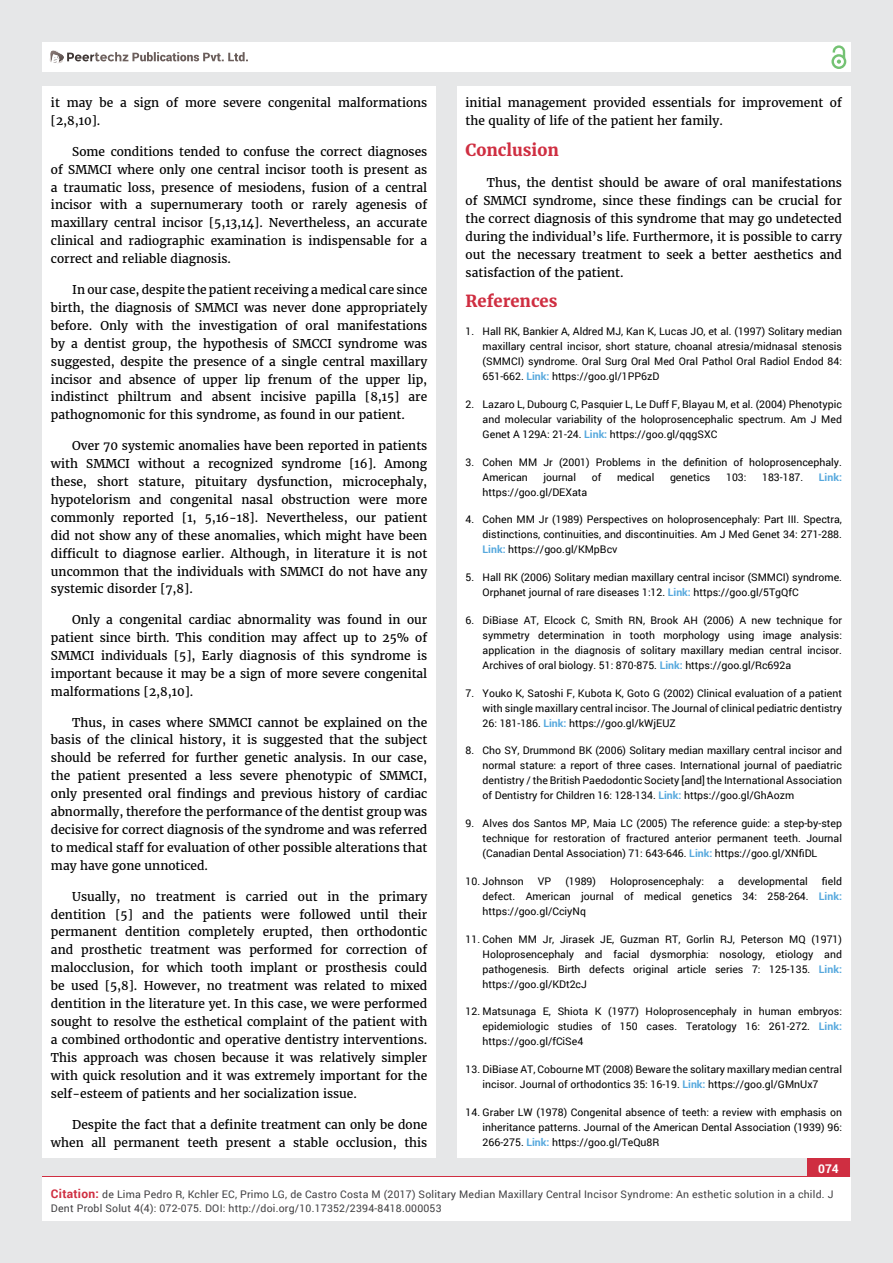
<style>
.page{position:relative;width:893px;height:1263px;background:#e6e7e8}
.page>*{position:absolute;margin:0;border:0;box-sizing:border-box;transform-origin:0 0}
.t1{font:700 16.5px "Merriweather";color:#cf2e41}
.t2{font:12px/18px "Merriweather";color:#000;text-align:justify}
.t3{font:700 12px "Roboto";color:#fff}
.t4{font:10.5px/15px "Roboto";color:#000;text-align:justify}
.t5{font:10.5px/13.5px "Roboto";letter-spacing:.02em;color:#414042}
.t6{font:700 10.5px "Roboto";color:#56a8dd}
.s1{font-weight:700;color:#56a8dd}
.s2{font-weight:700;font-size:12px;color:#cf2e41}
</style>
<div class="page">
<div style="left:42px;top:43px;width:808px;height:29px;background:#fff"></div>
<div style="left:831px;top:54px;width:15px;height:15px;border:2px solid #74c273;border-radius:50%"></div>
<svg style="left:831px;top:45px;width:15px;height:19px"></svg>
<div style="left:807px;top:1157px;width:43px;height:50px;background:#cf2e41"></div>
<svg style="left:49px;top:50px;width:199px;height:14px"></svg>
<div style="left:42px;top:1177px;width:808px;height:43px;background:#fff"></div>
<div style="left:42px;top:87px;width:394px;height:1071px;background:#fff"></div>
<div style="left:457px;top:87px;width:393px;height:1071px;background:#fff"></div>
<p class="t2" style="left:51px;top:94px;width:378px">it may be a sign of more severe congenital malformations [2,8,10].</p>
<p class="t2" style="left:51px;top:142px;width:378px;text-indent:21px">Some conditions tended to confuse the correct diagnoses of SMMCI where only one central incisor tooth is present as a traumatic loss, presence of mesiodens, fusion of a central incisor with a supernumerary tooth or rarely agenesis of maxillary central incisor [5,13,14]. Nevertheless, an accurate clinical and radiographic examination is indispensable for a correct and reliable diagnosis.</p>
<p class="t2" style="left:51px;top:281px;width:378px;text-indent:21px">In our case, despite the patient receiving a medical care since birth, the diagnosis of SMMCI was never done appropriately before. Only with the investigation of oral manifestations by a dentist group, the hypothesis of SMCCI syndrome was suggested, despite the presence of a single central maxillary incisor and absence of upper lip frenum of the upper lip, indistinct philtrum and absent incisive papilla [8,15] are pathognomonic for this syndrome, as found in our patient.</p>
<p class="t2" style="left:51px;top:437px;width:378px;text-indent:21px">Over 70 systemic anomalies have been reported in patients with SMMCI without a recognized syndrome [16]. Among these, short stature, pituitary dysfunction, microcephaly, hypotelorism and congenital nasal obstruction were more commonly reported [1, 5,16-18]. Nevertheless, our patient did not show any of these anomalies, which might have been difficult to diagnose earlier. Although, in literature it is not uncommon that the individuals with SMMCI do not have any systemic disorder [7,8].</p>
<p class="t2" style="left:51px;top:611px;width:378px;text-indent:21px">Only a congenital cardiac abnormality was found in our patient since birth. This condition may affect up to 25% of SMMCI individuals [5], Early diagnosis of this syndrome is important because it may be a sign of more severe congenital malformations [2,8,10].</p>
<p class="t2" style="left:51px;top:713px;width:378px;text-indent:21px">Thus, in cases where SMMCI cannot be explained on the basis of the clinical history, it is suggested that the subject should be referred for further genetic analysis. In our case, the patient presented a less severe phenotypic of SMMCI, only presented oral findings and previous history of cardiac abnormally, therefore the performance of the dentist group was decisive for correct diagnosis of the syndrome and was referred to medical staff for evaluation of other possible alterations that may have gone unnoticed.</p>
<p class="t2" style="left:51px;top:887px;width:378px;text-indent:21px">Usually, no treatment is carried out in the primary dentition [5] and the patients were followed until their permanent dentition completely erupted, then orthodontic and prosthetic treatment was performed for correction of malocclusion, for which tooth implant or prosthesis could be used [5,8]. However, no treatment was related to mixed dentition in the literature yet. In this case, we were performed sought to resolve the esthetical complaint of the patient with a combined orthodontic and operative dentistry interventions.<br>This approach was chosen because it was relatively simpler with quick resolution and it was extremely important for the self-esteem of patients and her socialization issue.</p>
<p class="t2" style="left:51px;top:1115px;width:378px;text-align:right">Despite the fact that a definite treatment can only be done when all permanent teeth present a stable occlusion, this</p>
<p class="t2" style="left:466px;top:94px;width:378px">initial management provided essentials for improvement of the quality of life of the patient her family.</p>
<h1 class="t1" style="left:466px;top:140px;width:95px">Conclusion</h1>
<p class="t2" style="left:466px;top:173px;width:378px;text-indent:21px">Thus, the dentist should be aware of oral manifestations of SMMCI syndrome, since these findings can be crucial for the correct diagnosis of this syndrome that may go undetected during the individual’s life. Furthermore, it is possible to carry out the necessary treatment to seek a better aesthetics and satisfaction of the patient.</p>
<h1 class="t1" style="left:466px;top:291px;width:93px">References</h1>
<p class="t4" style="left:483px;top:324px;width:361px;text-indent:-17px">1. Hall RK, Bankier A, Aldred MJ, Kan K, Lucas JO, et al. (1997) Solitary median maxillary central incisor, short stature, choanal atresia/midnasal stenosis (SMMCI) syndrome. Oral Surg Oral Med Oral Pathol Oral Radiol Endod 84:<br>651-662. <span class="s1">Link:</span> https://goo.gl/1PP6zD</p>
<p class="t4" style="left:483px;top:396px;width:361px;text-indent:-17px">2. Lazaro L, Dubourg C, Pasquier L, Le Duff F, Blayau M, et al. (2004) Phenotypic and molecular variability of the holoprosencephalic spectrum. Am J Med Genet A 129A: 21-24. <span class="s1">Link:</span> https://goo.gl/qqgSXC</p>
<p class="t4" style="left:483px;top:454px;width:361px;text-indent:-17px">3. Cohen MM Jr (2001) Problems in the definition of holoprosencephaly.<br>American</p>
<p class="t4" style="left:543px;top:469px;width:34px">journal</p>
<p class="t4" style="left:592px;top:469px;width:11px">of</p>
<p class="t4" style="left:617px;top:469px;width:39px">medical</p>
<p class="t4" style="left:670px;top:469px;width:42px">genetics</p>
<p class="t4" style="left:726px;top:469px;width:22px">103:</p>
<p class="t4" style="left:762px;top:469px;width:43px">183-187.</p>
<p class="t6" style="left:819px;top:470px;width:25px">Link:</p>
<p class="t4" style="left:483px;top:484px;width:106px">https://goo.gl/DEXata</p>
<p class="t4" style="left:483px;top:512px;width:361px;text-indent:-17px">4. Cohen MM Jr (1989) Perspectives on holoprosencephaly: Part III. Spectra, distinctions, continuities, and discontinuities. Am J Med Genet 34: 271-288.<br><span class="s1">Link:</span> https://goo.gl/KMpBcv</p>
<p class="t4" style="left:483px;top:570px;width:361px;text-indent:-17px">5. Hall RK (2006) Solitary median maxillary central incisor (SMMCI) syndrome.<br>Orphanet journal of rare diseases 1:12. <span class="s1">Link:</span> https://goo.gl/5TgQfC</p>
<p class="t4" style="left:483px;top:612px;width:361px;text-indent:-17px">6. DiBiase AT, Elcock C, Smith RN, Brook AH (2006) A new technique for symmetry determination in tooth morphology using image analysis: application in the diagnosis of solitary maxillary median central incisor.<br>Archives of oral biology. 51: 870-875. <span class="s1">Link:</span> https://goo.gl/Rc692a</p>
<p class="t4" style="left:483px;top:685px;width:361px;text-indent:-17px">7. Youko K, Satoshi F, Kubota K, Goto G (2002) Clinical evaluation of a patient with single maxillary central incisor. The Journal of clinical pediatric dentistry 26: 181-186. <span class="s1">Link:</span> https://goo.gl/kWjEUZ</p>
<p class="t4" style="left:483px;top:743px;width:361px;text-indent:-17px">8. Cho SY, Drummond BK (2006) Solitary median maxillary central incisor and normal stature: a report of three cases. International journal of paediatric dentistry / the British Paedodontic Society [and] the International Association of Dentistry for Children 16: 128-134. <span class="s1">Link:</span> https://goo.gl/GhAozm</p>
<p class="t4" style="left:483px;top:816px;width:361px;text-indent:-17px">9. Alves dos Santos MP, Maia LC (2005) The reference guide: a step-by-step technique for restoration of fractured anterior permanent teeth. Journal (Canadian Dental Association) 71: 643-646. <span class="s1">Link:</span> https://goo.gl/XNfiDL</p>
<p class="t4" style="left:466px;top:873px;width:60px">10. Johnson</p>
<p class="t4" style="left:538px;top:873px;width:15px">VP</p>
<p class="t4" style="left:565px;top:873px;width:32px">(1989)</p>
<p class="t4" style="left:610px;top:873px;width:96px">Holoprosencephaly:</p>
<p class="t4" style="left:718px;top:873px;width:7px">a</p>
<p class="t4" style="left:738px;top:873px;width:71px">developmental</p>
<p class="t4" style="left:483px;top:873px;width:361px;text-indent:339px">field defect. American journal of medical genetics 34: 258-264. <span class="s1">Link: </span>https://goo.gl/CciyNq</p>
<p class="t4" style="left:483px;top:931px;width:361px;text-indent:-17px">11. Cohen MM Jr, Jirasek JE, Guzman RT, Gorlin RJ, Peterson MQ (1971)<br>Holoprosencephaly and facial dysmorphia: nosology, etiology and pathogenesis. Birth defects original article series 7: 125-135. <span class="s1">Link: </span>https://goo.gl/KDt2cJ</p>
<p class="t4" style="left:483px;top:1004px;width:361px;text-indent:-17px">12. Matsunaga E, Shiota K (1977) Holoprosencephaly in human embryos: epidemiologic studies of 150 cases. Teratology 16: 261-272. <span class="s1">Link: </span>https://goo.gl/fCiSe4</p>
<p class="t4" style="left:483px;top:1062px;width:361px;text-indent:-17px">13. DiBiase AT, Cobourne MT (2008) Beware the solitary maxillary median central incisor. Journal of orthodontics 35: 16-19. <span class="s1">Link:</span> https://goo.gl/GMnUx7</p>
<p class="t4" style="left:483px;top:1104px;width:361px;text-indent:-17px">14. Graber LW (1978) Congenital absence of teeth: a review with emphasis on inheritance patterns. Journal of the American Dental Association (1939) 96:<br>266-275. <span class="s1">Link:</span> https://goo.gl/TeQu8R</p>
<p class="t3" style="left:818px;top:1161px;width:22px">074</p>
<p class="t5" style="left:51px;top:1188px;width:784px"><span class="s2">Citation:</span> de Lima Pedro R, Kchler EC, Primo LG, de Castro Costa M (2017) Solitary Median Maxillary Central Incisor Syndrome: An esthetic solution in a child. J<br>Dent Probl Solut 4(4): 072-075. DOI: http://doi.org/10.17352/2394-8418.000053</p>
</div>
